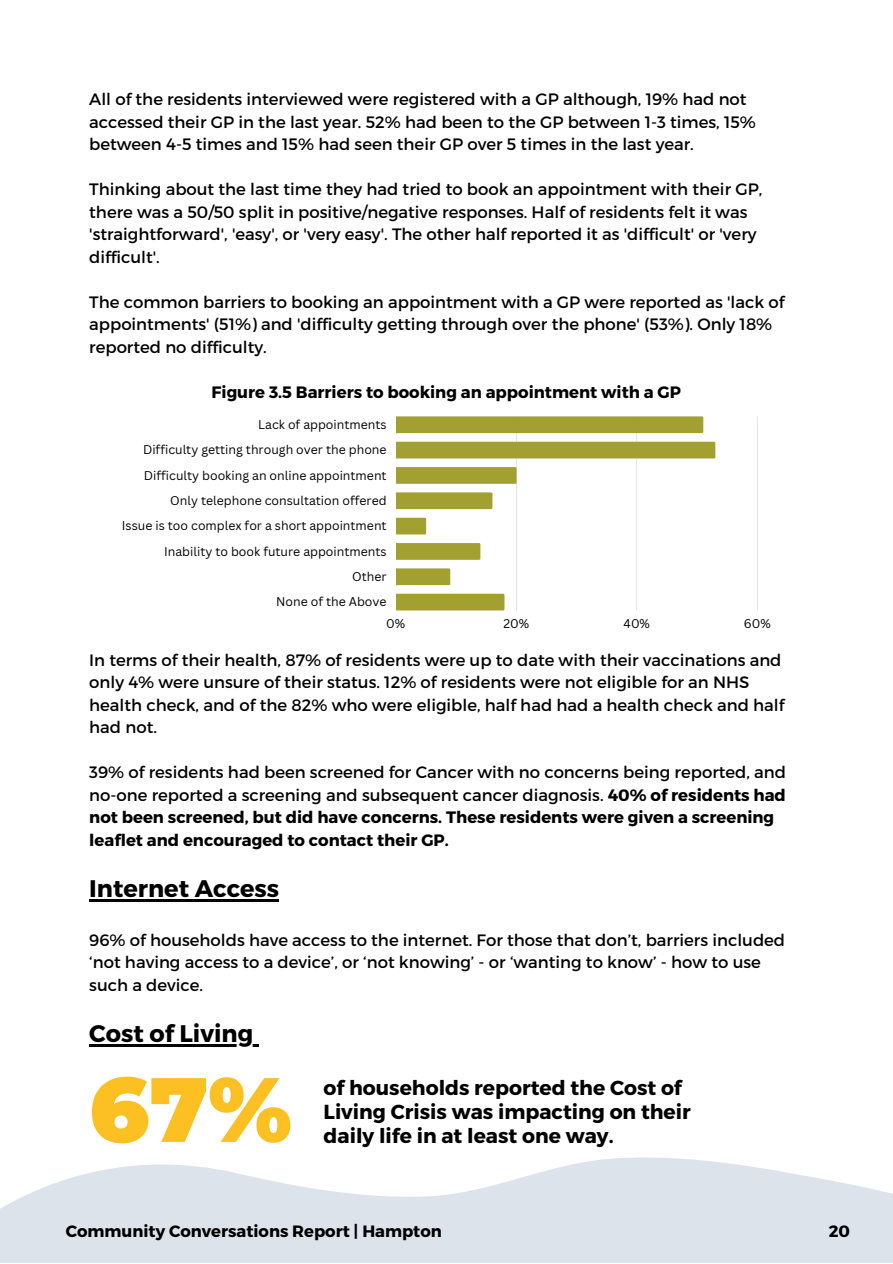
<style>
.page{position:relative;width:893px;height:1264px;background:#fff}
.page>*{position:absolute;margin:0;border:0;box-sizing:border-box;transform-origin:0 0}
.t1{font:900 91.05px "Montserrat";color:#fcc022}
.t2{font:700 24px "Montserrat";color:#000}
.t3{font:700 20.25px/24px "Montserrat";color:#000}
.t4{font:16.5px/22.5px "Montserrat";color:#000}
.t5{font:700 16.5px "Montserrat";color:#000}
.t6{font:700 16.35px "Montserrat";color:#000}
.t7{font:12.3px "Canva Sans";color:#000}
.s1{font-weight:700}
</style>
<div class="page">
<svg style="left:0;top:1157px;width:892px;height:105px;fill:#dce3ea"></svg>
<svg style="left:396px;top:417px;width:320px;height:193px"></svg>
<div style="left:396px;top:416px;width:307px;height:17px;background:#a2a030"></div>
<div style="left:396px;top:442px;width:319px;height:16px;background:#a2a030"></div>
<svg style="left:515px;top:467px;width:1px;height:17px"></svg>
<div style="left:396px;top:492px;width:96px;height:17px;background:#a2a030"></div>
<svg style="left:396px;top:517px;width:30px;height:17px"></svg>
<svg style="left:396px;top:543px;width:84px;height:17px"></svg>
<svg style="left:449px;top:568px;width:1px;height:17px"></svg>
<div style="left:396px;top:593px;width:108px;height:17px;background:#a2a030"></div>
<hr style="left:89px;top:899px;width:190px;height:2px;background:#000">
<hr style="left:89px;top:1044px;width:164px;height:2px;background:#000">
<svg style="left:253px;top:1044px;width:6px;height:2px"></svg>
<p class="t4" style="left:89px;top:87px;width:668px">All of the residents interviewed were registered with a GP although, 19% had not accessed their GP in the last year. 52% had been to the GP between 1-3 times, 15% between 4-5 times and 15% had seen their GP over 5 times in the last year.</p>
<p class="t4" style="left:89px;top:177px;width:674px">Thinking about the last time they had tried to book an appointment with their GP, there was a 50/50 split in positive/negative responses. Half of residents felt it was 'straightforward', 'easy', or 'very easy'. The other half reported it as 'difficult' or 'very difficult'.</p>
<p class="t4" style="left:89px;top:290px;width:696px">The common barriers to booking an appointment with a GP were reported as 'lack of appointments' (51%) and 'difficulty getting through over the phone' (53%). Only 18% reported no difficulty.</p>
<p class="t5" style="left:211px;top:381px;width:471px">Figure 3.5 Barriers to booking an appointment with a GP</p>
<p class="t7" style="left:258px;top:416px;width:130px">Lack of appointments</p>
<p class="t7" style="left:143px;top:441px;width:245px">Difficulty getting through over the phone</p>
<p class="t7" style="left:144px;top:466px;width:244px">Difficulty booking an online appointment</p>
<p class="t7" style="left:170px;top:492px;width:218px">Only telephone consultation offered</p>
<p class="t7" style="left:122px;top:517px;width:266px">Issue is too complex for a short appointment</p>
<p class="t7" style="left:164px;top:542px;width:224px">Inability to book future appointments</p>
<p class="t7" style="left:352px;top:568px;width:36px">Other</p>
<p class="t7" style="left:276px;top:593px;width:112px">None of the Above</p>
<p class="t7" style="left:386px;top:615px;width:20px">0%</p>
<p class="t7" style="left:503px;top:615px;width:27px">20%</p>
<p class="t7" style="left:623px;top:615px;width:28px">40%</p>
<p class="t7" style="left:743px;top:615px;width:28px">60%</p>
<p class="t4" style="left:89px;top:647px;width:696px">In terms of their health, 87% of residents were up to date with their vaccinations and only 4% were unsure of their status. 12% of residents were not eligible for an NHS health check, and of the 82% who were eligible, half had had a health check and half had not.</p>
<p class="t4" style="left:89px;top:760px;width:698px">39% of residents had been screened for Cancer with no concerns being reported, and no-one reported a screening and subsequent cancer diagnosis. <span class="s1">40% of residents had not been screened, but did have concerns. These residents were given a screening leaflet and encouraged to contact their GP.</span></p>
<p class="t2" style="left:89px;top:873px;width:191px">Internet Access</p>
<p class="t4" style="left:89px;top:927px;width:697px">96% of households have access to the internet. For those that don’t, barriers included ‘not having access to a device’, or ‘not knowing’ - or ‘wanting to know’ - how to use such a device.</p>
<p class="t2" style="left:89px;top:1018px;width:165px">Cost of Living</p>
<p class="t3" style="left:323px;top:1074px;width:369px">of households reported the Cost of<br>Living Crisis was impacting on their</p>
<p class="t1" style="left:89px;top:1053px;width:204px">67%</p>
<p class="t3" style="left:323px;top:1122px;width:291px">daily life in at least one way.</p>
<p class="t6" style="left:66px;top:1220px;width:377px">Community Conversations Report | Hampton</p>
<p class="t6" style="left:828px;top:1220px;width:23px">20</p>
</div>
